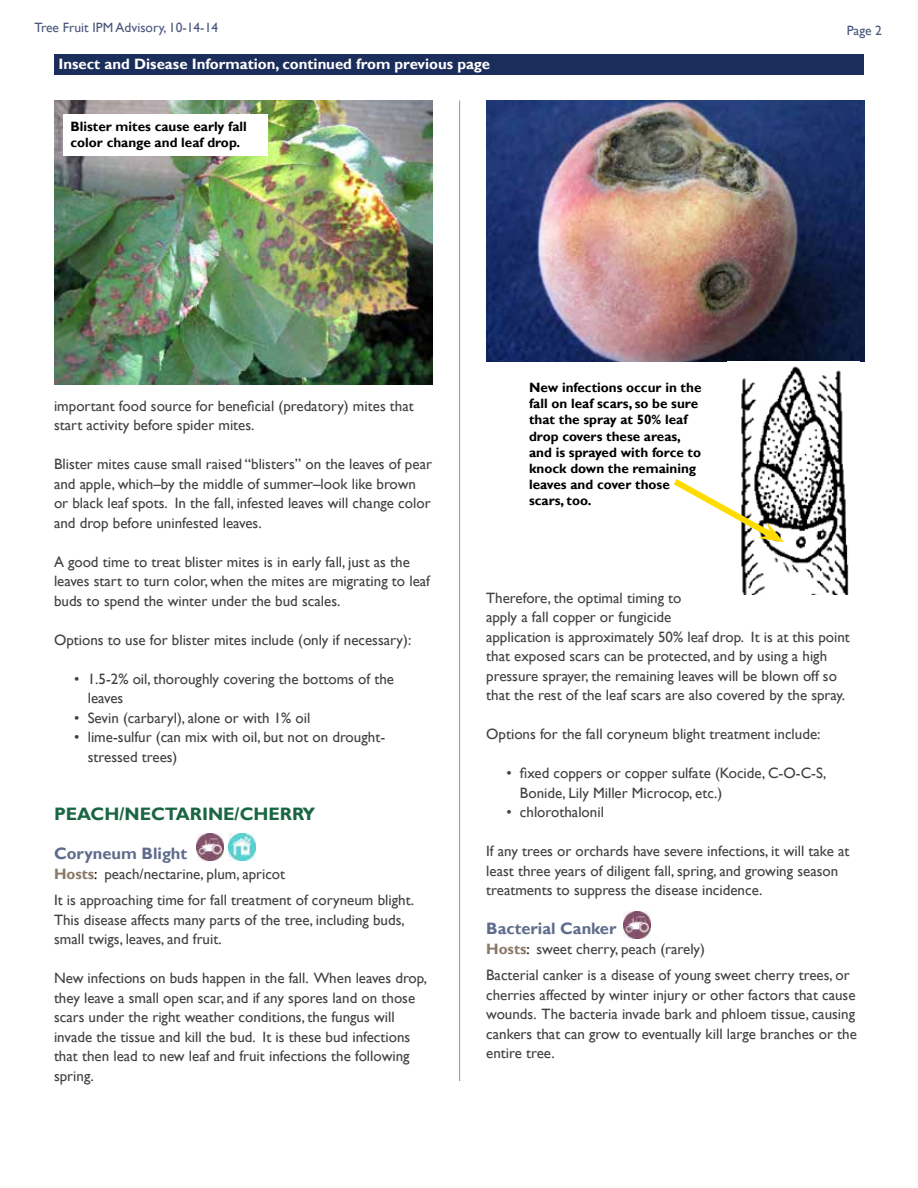
<style>
.page{position:relative;width:918px;height:1188px;background:#fff}
.page>*{position:absolute;margin:0;border:0;box-sizing:border-box;transform-origin:0 0}
.t1{font:700 18px "Gill Sans";color:#1a6644}
.t2{font:700 16.5px "Gill Sans";color:#5f6c8b}
.t3{font:15px/19.5px "Gill Sans";color:#414042}
.t4{font:700 15px "Gill Sans";color:#fff}
.t5{font:700 13.5px/16.2px "Gill Sans";color:#000}
.t6{font:13.5px "Gill Sans";color:#49577b}
.s1{font-weight:700;color:#8a7967}
.s2{color:#000}
</style>
<div class="page">
<div style="left:54px;top:54px;width:810px;height:21px;background:#1b2d5a"></div>
<hr style="left:459px;top:100px;width:1px;height:981px;background:#8d96ac">
<img style="left:486px;top:100px;width:378px;height:262px">
<img style="left:741px;top:366px;width:108px;height:228px">
<img style="left:54px;top:100px;width:378px;height:284px">
<div style="left:64px;top:115px;width:204px;height:41px;background:#fff"></div>
<svg style="left:674px;top:474px;width:110px;height:69px"></svg>
<img style="left:197px;top:834px;width:27px;height:27px">
<img style="left:228px;top:834px;width:27px;height:27px">
<img style="left:623px;top:912px;width:27px;height:27px">
<p class="t6" style="left:35px;top:19px;width:185px">Tree Fruit IPM Advisory, 10-14-14</p>
<p class="t4" style="left:58px;top:55px;width:433px">Insect and Disease Information, continued from previous page</p>
<p class="t5" style="left:70px;top:118px;width:178px">Blister mites cause early fall color change and leaf drop.</p>
<p class="t6" style="left:847px;top:22px;width:37px">Page 2</p>
<p class="t3" style="left:54px;top:396px;width:361px">important food source for beneficial (predatory) mites that start activity before spider mites.</p>
<p class="t3" style="left:54px;top:455px;width:380px">Blister mites cause small raised “blisters” on the leaves of pear and apple, which–by the middle of summer–look like brown or black leaf spots. In the fall, infested leaves will change color and drop before uninfested leaves.</p>
<p class="t3" style="left:54px;top:552px;width:378px">A good time to treat blister mites is in early fall, just as the leaves start to turn color, when the mites are migrating to leaf buds to spend the winter under the bud scales.</p>
<p class="t3" style="left:54px;top:630px;width:359px">Options to use for blister mites include (only if necessary):</p>
<p class="t3" style="left:88px;top:669px;width:308px;text-indent:-14px">• 1.5-2% oil, thoroughly covering the bottoms of the leaves</p>
<p class="t3" style="left:74px;top:708px;width:238px">• Sevin (carbaryl), alone or with 1% oil</p>
<p class="t3" style="left:88px;top:728px;width:299px;text-indent:-14px">• lime-sulfur (can mix with oil, but not on drought&shy;stressed trees)</p>
<p class="t1" style="left:54px;top:803px;width:38px">peach</p>
<p class="t1" style="left:119px;top:803px;width:94px">/n ectarinE</p>
<p class="t1" style="left:235px;top:803px;width:47px">/CHERR</p>
<p class="t1" style="left:303px;top:803px;width:14px">Y</p>
<p class="t2" style="left:54px;top:844px;width:135px">Coryneum Blight</p>
<p class="t3" style="left:54px;top:861px;width:361px;line-height:26.2px"><span class="s1">Hosts</span><span class="s2">:</span> peach/nectarine, plum, apricot<br>It is approaching time for fall treatment of coryneum blight.</p>
<p class="t3" style="left:54px;top:910px;width:352px">This disease affects many parts of the tree, including buds, small twigs, leaves, and fruit.</p>
<p class="t3" style="left:54px;top:969px;width:375px">New infections on buds happen in the fall. When leaves drop, they leave a small open scar, and if any spores land on those scars under the right weather conditions, the fungus will invade the tissue and kill the bud. It is these bud infections that then lead to new leaf and fruit infections the following spring.</p>
<p class="t5" style="left:529px;top:380px;width:174px">New infections occur in the fall on leaf scars, so be sure that the spray at 50% leaf drop covers these areas, and is sprayed with force to knock down the remaining leaves and cover those scars, too.</p>
<p class="t3" style="left:486px;top:588px;width:365px">Therefore, the optimal timing to<br>apply a fall copper or fungicide<br>application is approximately 50% leaf drop. It is at this point that exposed scars can be protected, and by using a high pressure sprayer, the remaining leaves will be blown off so that the rest of the leaf scars are also covered by the spray.</p>
<p class="t3" style="left:486px;top:725px;width:336px">Options for the fall coryneum blight treatment include:</p>
<p class="t3" style="left:520px;top:764px;width:308px;text-indent:-14px">• fixed coppers or copper sulfate (Kocide, C-O-C-S,<br>Bonide, Lily Miller Microcop, etc.)</p>
<p class="t3" style="left:506px;top:803px;width:99px">• chlorothalonil</p>
<p class="t3" style="left:486px;top:842px;width:365px">If any trees or orchards have severe infections, it will take at least three years of diligent fall, spring, and growing season treatments to suppress the disease incidence.</p>
<p class="t2" style="left:486px;top:919px;width:132px">Bacterial Canker</p>
<p class="t3" style="left:486px;top:936px;width:365px;line-height:26.2px"><span class="s1">Hosts</span><span class="s2">:</span> sweet cherry, peach (rarely)<br>Bacterial canker is a disease of young sweet cherry trees, or</p>
<p class="t3" style="left:486px;top:985px;width:372px;text-align:justify">cherries affected by winter injury or other factors that cause wounds. The bacteria invade bark and phloem tissue, causing cankers that can grow to eventually kill large branches or the entire tree.</p>
</div>
